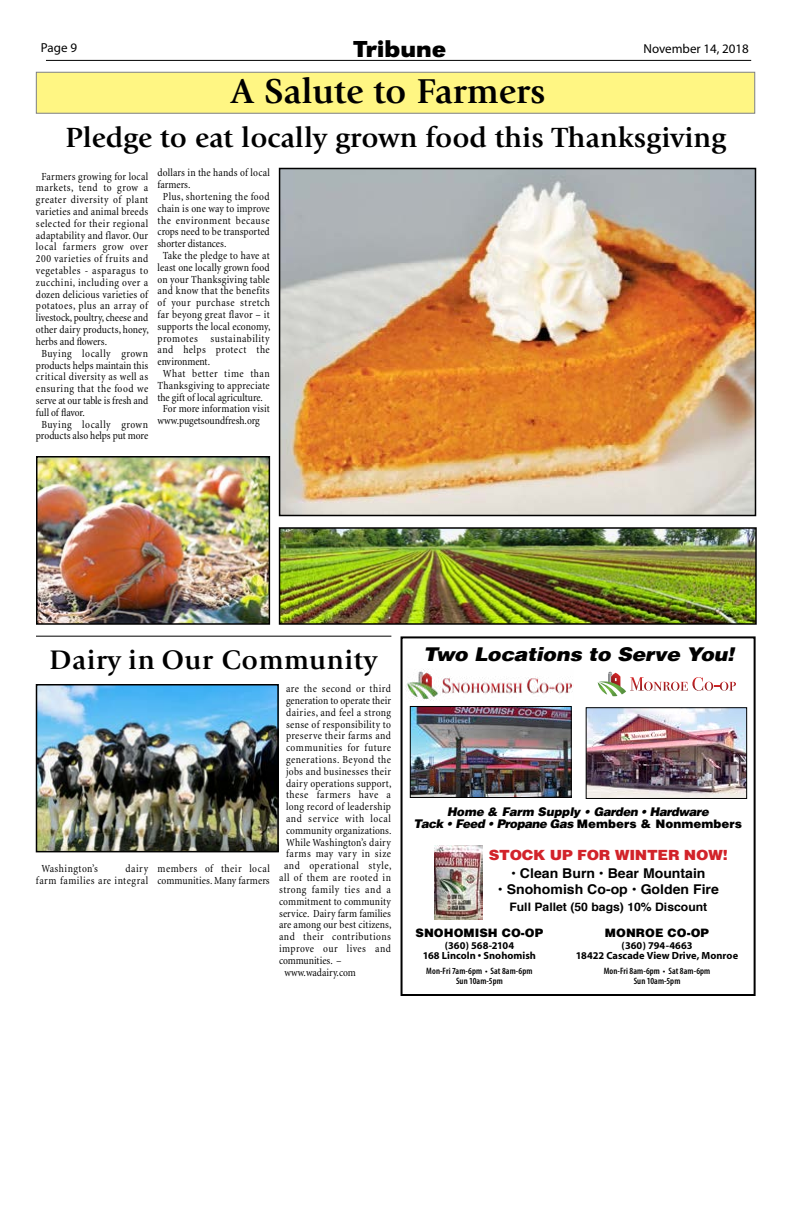
<style>
.page{position:relative;width:792px;height:1224px;background:#fff}
.page>*{position:absolute;margin:0;border:0;box-sizing:border-box;transform-origin:0 0}
.t1{font:700 36px "Giovanni";color:#000}
.t2{font:700 29px "Giovanni";color:#000}
.t3{font:700 28px "Giovanni";letter-spacing:.02em;color:#000}
.t4{font:700 expanded 24px "URW Grotesk T";color:#000}
.t5{font:italic 900 19px "Helvetica";color:#000;scale:1.1 1}
.t6{font:900 14.4px "Helvetica";letter-spacing:-.025em;color:#d2232a;scale:1.05 1}
.t7{font:700 13.5px "Helvetica";color:#000;scale:1.04 1}
.t8{font:13px "Myriad Pro";color:#000}
.t9{font:italic 900 12px/12px "Helvetica";letter-spacing:-.02em;color:#000;text-align:center}
.t10{font:900 11.9px "Helvetica";color:#000}
.t11{font:700 11.7px "Helvetica";color:#000;scale:1.04 1}
.t12{font:condensed 11px/11.8px "Minion";letter-spacing:.025em;color:#000}
.t13{font:condensed 11px/11.8px "Minion";letter-spacing:.045em;color:#000;text-align:right}
.t14{font:condensed 11px "Minion";letter-spacing:-.005em;color:#000}
.t15{font:condensed 11px "Minion";color:#000}
.t16{font:condensed 11px "Minion";letter-spacing:.005em;color:#000}
.t17{font:condensed 11px "Minion";letter-spacing:-.01em;color:#000}
.t18{font:condensed 11px "Minion";letter-spacing:-.015em;color:#000}
.t19{font:700 10.4px/10.4px "Myriad";letter-spacing:.005em;color:#000;text-align:center}
.t20{font:600 condensed 9.3px/10.2px "Myriad Pro";letter-spacing:.01em;color:#000;text-align:center}
.s1{font-style:normal}
</style>
<div class="page">
<hr style="left:46px;top:60px;width:705px;height:1px;background:#000">
<img style="left:39px;top:687px;width:237px;height:162px">
<div style="left:36px;top:684px;width:243px;height:168px;border:2px solid #000"></div>
<div style="left:36px;top:72px;width:719px;height:42px;background:#fff683;border:1px solid #7e8083"></div>
<img style="left:282px;top:171px;width:471px;height:342px">
<div style="left:279px;top:168px;width:477px;height:348px;border:2px solid #000"></div>
<div style="left:401px;top:636px;width:355px;height:360px;border:2px solid #000"></div>
<img style="left:412px;top:708px;width:157px;height:88px">
<div style="left:410px;top:706px;width:161px;height:92px;border:1px solid #000"></div>
<img style="left:406px;top:669px;width:168px;height:32px">
<svg style="left:598px;top:672px;width:138px;height:24px"></svg>
<img style="left:588px;top:709px;width:157px;height:88px">
<div style="left:586px;top:707px;width:161px;height:92px;border:1px solid #000"></div>
<img style="left:435px;top:845px;width:48px;height:74px">
<hr style="left:36px;top:636px;width:355px;height:1px;background:#000">
<img style="left:39px;top:459px;width:228px;height:163px">
<div style="left:36px;top:456px;width:234px;height:169px;border:2px solid #000"></div>
<img style="left:282px;top:530px;width:472px;height:92px">
<div style="left:279px;top:527px;width:478px;height:98px;border:2px solid #000"></div>
<p class="t8" style="left:41px;top:39px;width:38px">Page 9</p>
<h3 class="t4" style="left:354px;top:35px;width:94px">Tribune</h3>
<p class="t8" style="left:644px;top:40px;width:107px">November 14, 2018</p>
<h1 class="t1" style="left:231px;top:70px;width:316px">A Salute to Farmers</h1>
<h2 class="t2" style="left:66px;top:120px;width:662px">Pledge to eat locally grown food this Thanksgiving</h2>
<p class="t12" style="left:41px;top:171px;width:108px">Farmers growing for local</p>
<p class="t12" style="left:36px;top:182px;width:114px">markets, tend to grow a</p>
<p class="t12" style="left:36px;top:194px;width:114px">greater diversity of plant</p>
<p class="t12" style="left:36px;top:206px;width:114px">varieties and animal breeds</p>
<p class="t13" style="left:36px;top:218px;width:114px">selected for their regional</p>
<p class="t12" style="left:36px;top:230px;width:114px">adaptability and flavor. Our</p>
<p class="t13" style="left:36px;top:241px;width:114px">local farmers grow over</p>
<p class="t13" style="left:36px;top:253px;width:114px">200 varieties of fruits and</p>
<p class="t12" style="left:36px;top:265px;width:114px">vegetables - asparagus to</p>
<p class="t12" style="left:36px;top:277px;width:114px">zucchini, including over a</p>
<p class="t12" style="left:36px;top:289px;width:113px">dozen delicious varieties of</p>
<p class="t12" style="left:36px;top:300px;width:113px">potatoes, plus an array of</p>
<p class="t14" style="left:36px;top:312px;width:114px">livestock, poultry, cheese and</p>
<p class="t12" style="left:36px;top:324px;width:114px">other dairy products, honey,</p>
<p class="t14" style="left:36px;top:336px;width:73px">herbs and flowers.</p>
<p class="t13" style="left:41px;top:348px;width:108px">Buying locally grown</p>
<p class="t15" style="left:36px;top:359px;width:114px">products helps maintain this</p>
<p class="t12" style="left:36px;top:371px;width:114px">critical diversity as well as</p>
<p class="t13" style="left:36px;top:383px;width:114px">ensuring that the food we</p>
<p class="t17" style="left:36px;top:395px;width:114px">serve at our table is fresh and</p>
<p class="t18" style="left:36px;top:407px;width:50px">full of flavor.</p>
<p class="t13" style="left:41px;top:418px;width:108px">Buying locally grown</p>
<p class="t14" style="left:36px;top:430px;width:114px">products also helps put more</p>
<p class="t12" style="left:158px;top:167px;width:114px">dollars in the hands of local</p>
<p class="t14" style="left:158px;top:179px;width:34px">farmers.</p>
<p class="t12" style="left:163px;top:191px;width:108px">Plus, shortening the food</p>
<p class="t16" style="left:158px;top:203px;width:114px">chain is one way to improve</p>
<p class="t13" style="left:158px;top:214px;width:114px">the environment because</p>
<p class="t15" style="left:158px;top:226px;width:114px">crops need to be transported</p>
<p class="t14" style="left:158px;top:238px;width:70px">shorter distances.</p>
<p class="t12" style="left:163px;top:250px;width:108px">Take the pledge to have at</p>
<p class="t12" style="left:158px;top:262px;width:114px">least one locally grown food</p>
<p class="t12" style="left:158px;top:273px;width:114px">on your Thanksgiving table</p>
<p class="t12" style="left:158px;top:285px;width:114px">and know that the benefits</p>
<p class="t12" style="left:158px;top:297px;width:114px">of your purchase stretch</p>
<p class="t12" style="left:158px;top:309px;width:114px">far beyong great flavor – it</p>
<p class="t12" style="left:158px;top:321px;width:114px">supports the local economy,</p>
<p class="t12" style="left:158px;top:332px;width:114px">promotes sustainability</p>
<p class="t12" style="left:158px;top:344px;width:114px">and helps protect the</p>
<p class="t14" style="left:158px;top:356px;width:54px">environment.</p>
<p class="t13" style="left:163px;top:368px;width:108px">What better time than</p>
<p class="t12" style="left:158px;top:380px;width:114px">Thanksgiving to appreciate</p>
<p class="t15" style="left:158px;top:391px;width:107px">the gift of local agriculture.</p>
<p class="t16" style="left:163px;top:403px;width:108px">For more information visit</p>
<p class="t14" style="left:158px;top:415px;width:104px">www.pugetsoundfresh.org</p>
<h3 class="t3" style="left:49px;top:643px;width:329px">Dairy in Our Community</h3>
<p class="t13" style="left:36px;top:863px;width:114px">dairy<br>farm families are integral</p>
<p class="t12" style="left:158px;top:863px;width:114px">members of their local communities. Many farmers</p>
<p class="t12" style="left:41px;top:863px;width:58px">Washington’s</p>
<p class="t12" style="left:286px;top:683px;width:106px">are the second or third</p>
<p class="t15" style="left:286px;top:695px;width:107px">generation to operate their</p>
<p class="t12" style="left:286px;top:707px;width:106px">dairies, and feel a strong</p>
<p class="t12" style="left:286px;top:719px;width:107px">sense of responsibility to</p>
<p class="t12" style="left:286px;top:730px;width:106px">preserve their farms and</p>
<p class="t12" style="left:286px;top:742px;width:106px">communities for future</p>
<p class="t12" style="left:286px;top:754px;width:107px">generations. Beyond the</p>
<p class="t12" style="left:286px;top:766px;width:106px">jobs and businesses their</p>
<p class="t12" style="left:286px;top:778px;width:107px">dairy operations support,</p>
<p class="t13" style="left:286px;top:789px;width:107px">these farmers have a</p>
<p class="t12" style="left:286px;top:801px;width:106px">long record of leadership</p>
<p class="t13" style="left:286px;top:813px;width:107px">and service with local</p>
<p class="t12" style="left:286px;top:825px;width:107px">community organizations.</p>
<p class="t12" style="left:286px;top:837px;width:107px">While Washington’s dairy</p>
<p class="t13" style="left:286px;top:848px;width:106px">farms may vary in size</p>
<p class="t13" style="left:284px;top:860px;width:109px">and operational style,</p>
<p class="t12" style="left:279px;top:872px;width:114px">all of them are rooted in</p>
<p class="t12" style="left:279px;top:884px;width:114px">strong family ties and a</p>
<p class="t12" style="left:279px;top:896px;width:113px">commitment to community</p>
<p class="t12" style="left:279px;top:907px;width:114px">service. Dairy farm families</p>
<p class="t12" style="left:279px;top:919px;width:114px">are among our best citizens,</p>
<p class="t12" style="left:279px;top:931px;width:114px">and their contributions</p>
<p class="t12" style="left:279px;top:943px;width:113px">improve our lives and</p>
<p class="t14" style="left:279px;top:955px;width:64px">communities. –</p>
<p class="t15" style="left:284px;top:966px;width:73px">www.wadairy.com</p>
<h3 class="t5" style="left:423px;top:642px;width:284px">Two Locations to Serve You!</h3>
<p class="t9" style="left:414px;top:805px;width:330px">Home &amp; Farm Supply • Garden • Hardware<br>Tack • Feed • Propane Gas <span class="s1">Members &amp; Nonmembers</span></p>
<h3 class="t6" style="left:489px;top:847px;width:229px">STOCK UP FOR WINTER NOW!</h3>
<p class="t7" style="left:511px;top:863px;width:188px">• Clean Burn • Bear Mountain</p>
<p class="t7" style="left:498px;top:879px;width:214px">• Snohomish Co-op • Golden Fire</p>
<p class="t11" style="left:509px;top:897px;width:192px">Full Pallet (50 bags) 10% Discount</p>
<p class="t10" style="left:605px;top:926px;width:106px">MONROE CO-OP</p>
<p class="t20" style="left:604px;top:966px;width:108px">Mon-Fri 8am-6pm • Sat 8am-6pm<br>Sun 10am-5pm</p>
<p class="t10" style="left:415px;top:926px;width:129px">SNOHOMISH CO-OP</p>
<p class="t19" style="left:423px;top:940px;width:115px">(360) 568-2104<br>168 Lincoln • Snohomish</p>
<p class="t19" style="left:576px;top:940px;width:164px">(360) 794-4663<br>18422 Cascade View Drive, Monroe</p>
<p class="t20" style="left:426px;top:966px;width:108px">Mon-Fri 7am-6pm • Sat 8am-6pm<br>Sun 10am-5pm</p>
</div>
